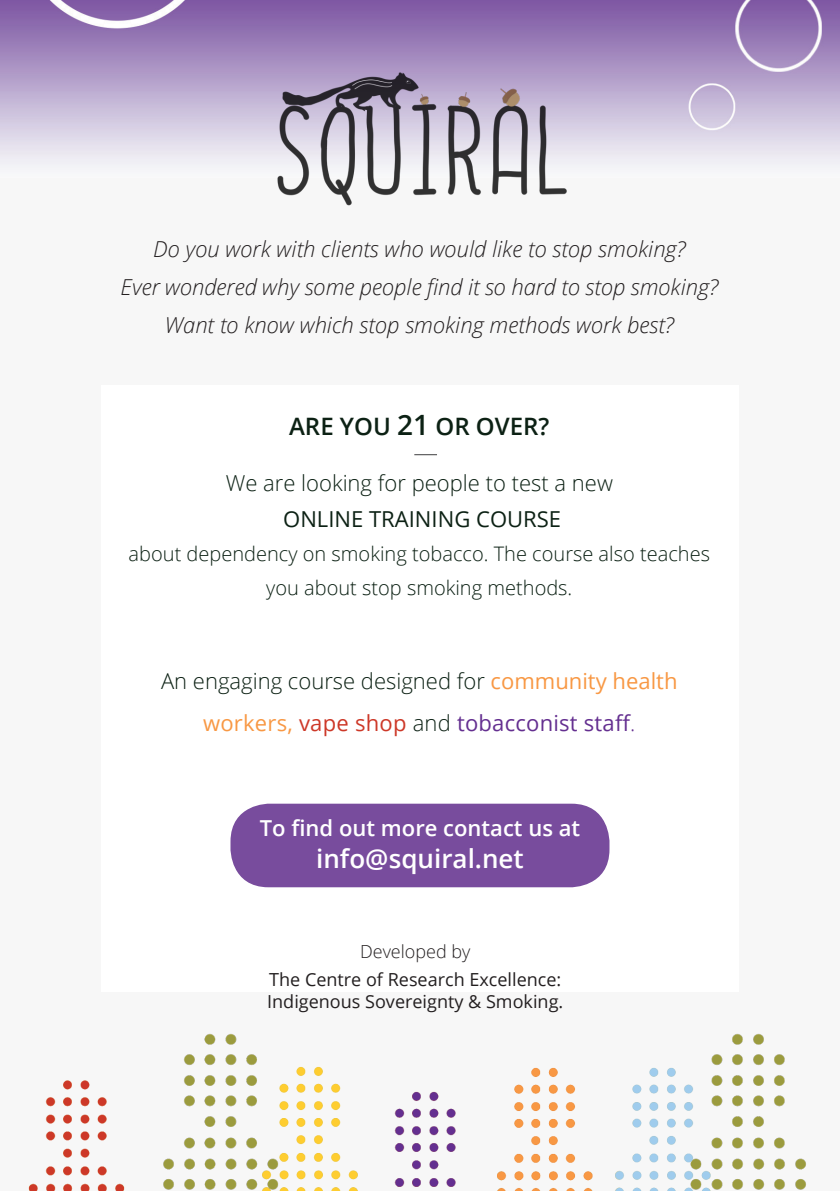
<style>
.page{position:relative;width:840px;height:1191px;background:#fff}
.page>*{position:absolute;margin:0;border:0;box-sizing:border-box;transform-origin:0 0}
.t1{font:600 26px "Open Sans";color:#fff}
.t2{font:600 24px "Open Sans";color:#0c2114}
.t3{font:italic 300 22px "Open Sans";color:#231f20}
.t4{font:300 22px/36px "Open Sans";color:#0c2114;text-align:center}
.t5{font:600 22px "Open Sans";color:#fff}
.t6{font:300 20px/34px "Open Sans";color:#0c2114;text-align:center}
.t7{font:18px/28px "Open Sans";color:#231f20;text-align:center}
.s1{font-size:28px}
.s2{font-weight:400}
.s3{font-weight:400;color:#f89844}
.s4{font-weight:400;color:#cd3828}
.s5{font-weight:400;color:#642f90}
.s6{color:#642f90}
.s7{font-weight:300}
</style>
<div class="page">
<img style="left:0;top:0;width:839px;height:170px">
<img style="left:732px;top:1033px;width:75px;height:157px">
<img style="left:632px;top:1045px;width:107px;height:146px">
<img style="left:514px;top:1067px;width:111px;height:124px">
<img style="left:403px;top:1091px;width:104px;height:100px">
<img style="left:340px;top:1086px;width:63px;height:105px">
<img style="left:183px;top:1033px;width:157px;height:158px">
<img style="left:28px;top:1080px;width:147px;height:111px">
<img style="left:251px;top:68px;width:336px;height:138px">
<div style="left:230px;top:803px;width:379px;height:84px;background:#784c9d;border-radius:38px"></div>
<svg style="left:414px;top:454px;width:23px;height:1px"></svg>
<p class="t3" style="left:153px;top:233px;width:533px">Do you work with clients who would like to stop smoking?</p>
<p class="t3" style="left:120px;top:271px;width:598px">Ever wondered why some people find it so hard to stop smoking?</p>
<p class="t3" style="left:165px;top:309px;width:510px">Want to know which stop smoking methods work best?</p>
<p class="t2" style="left:289px;top:410px;width:262px">ARE YOU <span class="s1">21</span> OR OVER?</p>
<p class="t4" style="left:225px;top:464px;width:388px">We are looking for people to test a new<br><span class="s2">ONLINE TRAINING COURSE</span></p>
<p class="t6" style="left:129px;top:536px;width:582px">about dependency on smoking tobacco. The course also teaches you about stop smoking methods.</p>
<p class="t4" style="left:161px;top:659px;width:517px;line-height:42px">An engaging course designed for <span class="s3">community health workers,</span> <span class="s4">vape shop</span> and <span class="s5">tobacconist staff</span><span class="s6">.</span></p>
<p class="t5" style="left:260px;top:813px;width:322px">To find out more contact us at</p>
<p class="t1" style="left:316px;top:840px;width:209px">info@squiral.net</p>
<p class="t7" style="left:269px;top:937px;width:293px"><span class="s7">Developed by<br></span>The Centre of Research Excellence:</p>
<p class="t7" style="left:267px;top:987px;width:297px">Indigenous Sovereignty &amp; Smoking.</p>
</div>
